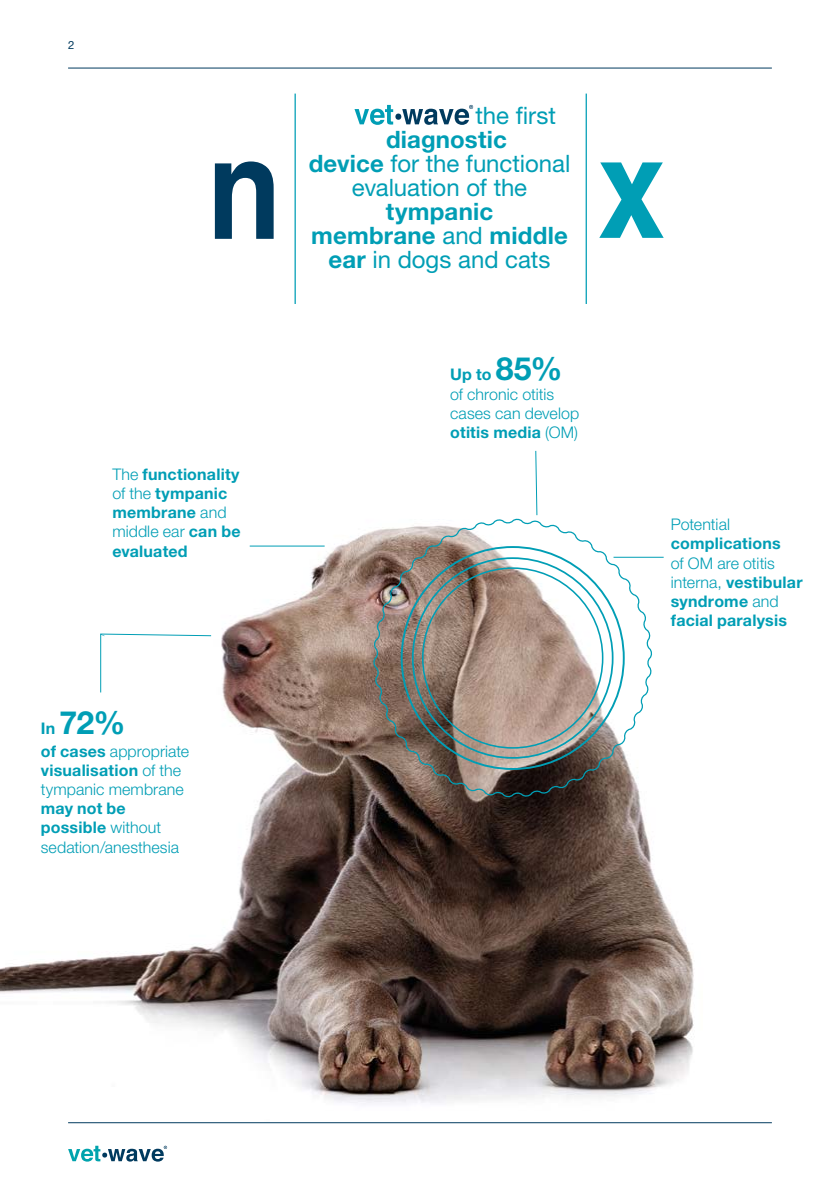
<style>
.page{position:relative;width:840px;height:1191px;background:#fff}
.page>*{position:absolute;margin:0;border:0;box-sizing:border-box;transform-origin:0 0}
.t1{font:700 32px "Helvetica Neue LT Std";color:#009eb5}
.t2{font:24px/24px "Helvetica Neue LT Std";letter-spacing:-.005em;color:#009eb5;text-align:center}
.t3{font:700 24px/24px "Helvetica Neue LT Std";letter-spacing:.01em;color:#009eb5;text-align:center}
.t4{font:300 16px/19.2px "Helvetica Neue LT Std";letter-spacing:.005em;color:#009eb5}
.t5{font:700 16px/19.2px "Helvetica Neue LT Std";letter-spacing:.015em;color:#009eb5}
.t6{font:11.4px "Helvetica Neue LT Std";color:#003a5e}
.s1{font-weight:300}
.s2{font-size:16px}
.s3{font-weight:700}
.s4{font-weight:400}
.s5{font-weight:700;font-size:32px}
</style>
<div class="page">
<img style="left:0;top:494px;width:694px;height:610px">
<svg style="left:373px;top:519px;width:279px;height:278px"></svg>
<hr style="left:68px;top:68px;width:703px;height:1px;background:#003a5e">
<hr style="left:68px;top:1122px;width:703px;height:1px;background:#003a5e">
<svg style="left:215px;top:161px;width:58px;height:78px"></svg>
<svg style="left:599px;top:162px;width:64px;height:76px"></svg>
<hr style="left:294px;top:94px;width:1px;height:210px;background:#009eb5">
<hr style="left:585px;top:94px;width:1px;height:210px;background:#009eb5">
<svg style="left:68px;top:1145px;width:99px;height:16px"></svg>
<svg style="left:354px;top:105px;width:119px;height:20px"></svg>
<svg style="left:97px;top:631px;width:115px;height:62px"></svg>
<hr style="left:249px;top:546px;width:75px;height:1px;background:#009eb5">
<svg style="left:534px;top:450px;width:3px;height:66px"></svg>
<hr style="left:613px;top:557px;width:50px;height:1px;background:#009eb5">
<p class="t6" style="left:68px;top:38px;width:8px">2</p>
<p class="t5" style="left:112px;top:464px;width:130px"><span class="s1">The</span> functionality <span class="s1">of the</span> tympanic membrane <span class="s1">and middle ear</span> can be evaluated</p>
<h1 class="t1" style="left:41px;top:703px;width:86px"><span class="s2">In</span> 72%</h1>
<p class="t4" style="left:41px;top:741px;width:150px"><span class="s3">of cases</span> appropriate <span class="s3">visualisation</span> of the tympanic membrane</p>
<p class="t4" style="left:41px;top:798px;width:140px"><span class="s3">may not be possible</span> without sedation/anesthesia</p>
<h2 class="t2" style="left:475px;top:103px;width:82px">the first</h2>
<h2 class="t2" style="left:308px;top:127px;width:263px"><span class="s3">diagnostic<br>device</span> for the functional evaluation of the</h2>
<h2 class="t3" style="left:311px;top:199px;width:258px">tympanic<br>membrane <span class="s4">and</span> middle ear <span class="s4">in dogs and cats</span></h2>
<p class="t4" style="left:450px;top:365px;width:130px"><span class="s3">Up to</span> <span class="s5">85% </span>of chronic otitis cases can develop <span class="s3">otitis media</span> (OM)</p>
<p class="t4" style="left:670px;top:514px;width:61px">Potential</p>
<p class="t5" style="left:670px;top:534px;width:111px">complications</p>
<p class="t5" style="left:670px;top:553px;width:133px"><span class="s1">of OM are otitis interna,</span> vestibular syndrome <span class="s1">and </span>facial paralysis</p>
</div>
